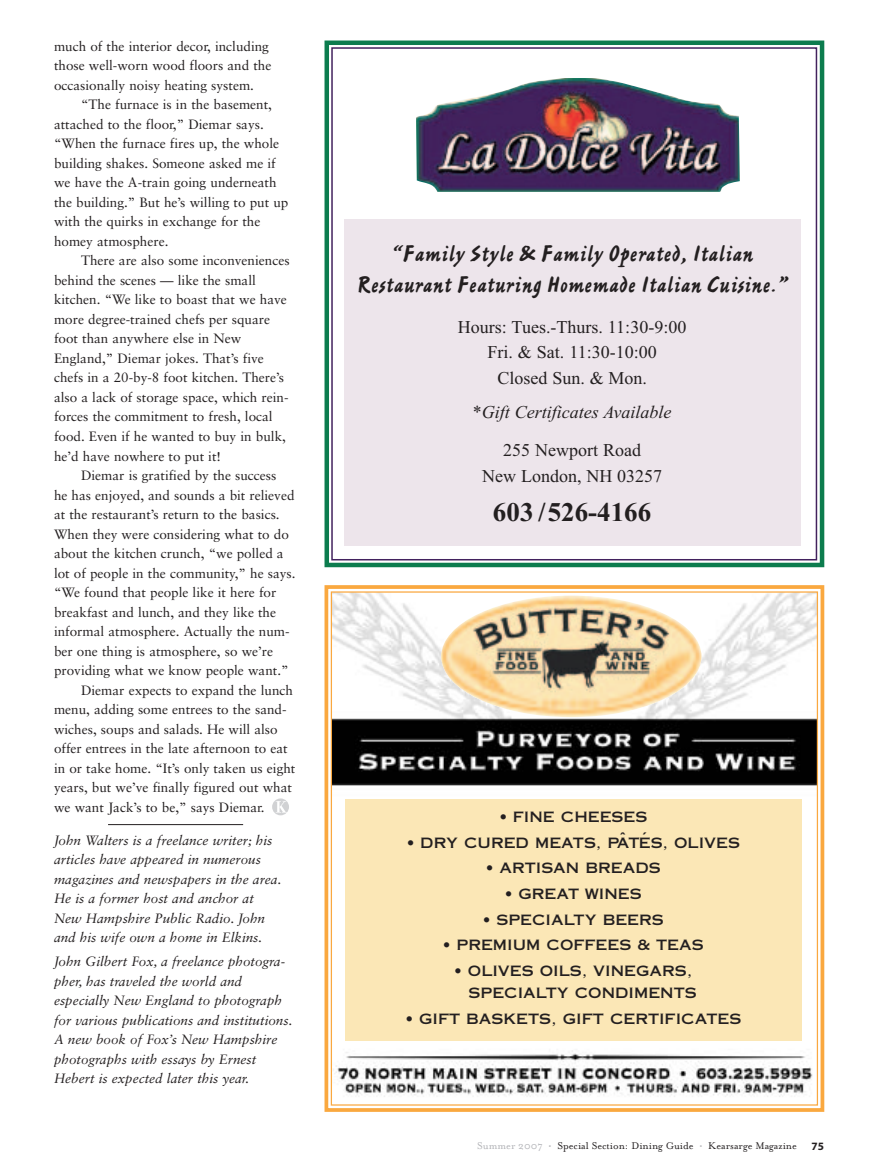
<style>
.page{position:relative;width:878px;height:1175px;background:#fff}
.page>*{position:absolute;margin:0;border:0;box-sizing:border-box;transform-origin:0 0}
.t1{font:27px "Times New Roman PS Bold MT+XYJICM";color:#231f20}
.t2{font:24px/31.5px "Ashley Script MT+KKZZSU";color:#231f20;text-align:center}
.t3{font:18px/25.5px "Times New Roman PSMT+VSZYXM";color:#231f20;text-align:center}
.t4{font:18px "Times New Roman PS Italic MT+KABOFZ";color:#231f20}
.t5{font:14.25px/22.5px "Copperplate Thirty One AB+DQRCKV";color:#231f20}
.t6{font:13.5px/19.5px "Sabon";color:#231f20}
.t7{font:13.5px/19.5px "Sabon Italic Os F";color:#231f20}
.t8{font:11.25px "Mrs Eaves Roman";color:#231f20}
.t9{font:700 11.25px "Myriad Pro";color:#231f20}
.s1{color:#b2b3b7}
</style>
<div class="page">
<hr style="left:108px;top:824px;width:135px;height:1px;background:#231f20">
<svg style="left:272px;top:798px;width:17px;height:17px"></svg>
<svg style="left:276px;top:801px;width:11px;height:11px"></svg>
<div style="left:324px;top:40px;width:500px;height:527px;border:4px solid #0c7c4e"></div>
<div style="left:331px;top:47px;width:486px;height:513px;border:2px solid #42225e"></div>
<img style="left:416px;top:78px;width:323px;height:114px">
<div style="left:344px;top:219px;width:456px;height:326px;background:#ede5eb"></div>
<img style="left:333px;top:593px;width:483px;height:504px">
<div style="left:324px;top:585px;width:500px;height:526px;border:4px solid #faa83f"></div>
<img style="left:441px;top:595px;width:260px;height:122px;border-radius:50%">
<div style="left:345px;top:799px;width:457px;height:242px;background:#fbe7b6"></div>
<p class="t6" style="left:54px;top:37px;width:219px">much of the interior decor, including those well-worn wood floors and the occasionally noisy heating system.</p>
<p class="t6" style="left:54px;top:96px;width:236px;text-indent:27px">“The furnace is in the basement, attached to the floor,” Diemar says. “When the furnace fires up, the whole building shakes. Someone asked me if we have the A-train going underneath the building.” But he’s willing to put up with the quirks in exchange for the homey atmosphere.</p>
<p class="t6" style="left:54px;top:252px;width:237px;text-indent:27px">There are also some inconveniences behind the scenes — like the small kitchen. “We like to boast that we have more degree-trained chefs per square foot than anywhere else in New England,” Diemar jokes. That’s five chefs in a 20-by-8 foot kitchen. There’s also a lack of storage space, which rein&shy;forces the commitment to fresh, local food. Even if he wanted to buy in bulk, he’d have nowhere to put it!</p>
<p class="t6" style="left:81px;top:466px;width:197px">Diemar is gratified by the success</p>
<p class="t6" style="left:54px;top:486px;width:242px">he has enjoyed, and sounds a bit relieved</p>
<p class="t6" style="left:54px;top:505px;width:227px">at the restaurant’s return to the basics.</p>
<p class="t6" style="left:54px;top:525px;width:236px">When they were considering what to do</p>
<p class="t6" style="left:54px;top:544px;width:231px">about the kitchen crunch, “we polled a</p>
<p class="t6" style="left:54px;top:564px;width:243px">lot of people in the community,” he says.</p>
<p class="t6" style="left:54px;top:583px;width:224px">“We found that people like it here for</p>
<p class="t6" style="left:54px;top:603px;width:224px">breakfast and lunch, and they like the</p>
<p class="t6" style="left:54px;top:622px;width:237px">informal atmosphere. Actually the num-</p>
<p class="t6" style="left:54px;top:642px;width:221px">ber one thing is atmosphere, so we’re</p>
<p class="t6" style="left:54px;top:661px;width:236px">providing what we know people want.”</p>
<p class="t6" style="left:81px;top:681px;width:213px">Diemar expects to expand the lunch</p>
<p class="t6" style="left:54px;top:700px;width:234px">menu, adding some entrees to the sand-</p>
<p class="t6" style="left:54px;top:720px;width:225px">wiches, soups and salads. He will also</p>
<p class="t6" style="left:54px;top:739px;width:235px">offer entrees in the late afternoon to eat</p>
<p class="t6" style="left:54px;top:759px;width:243px">in or take home. “It’s only taken us eight</p>
<p class="t6" style="left:54px;top:778px;width:239px">years, but we’ve finally figured out what</p>
<p class="t6" style="left:54px;top:798px;width:212px">we want Jack’s to be,” says Diemar.</p>
<p class="t7" style="left:54px;top:831px;width:229px">John Walters is a freelance writer; his articles have appeared in numerous magazines and newspapers in the area.<br>He is a former host and anchor at New Hampshire Public Radio. John and his wife own a home in Elkins.</p>
<p class="t7" style="left:54px;top:952px;width:240px">John Gilbert Fox, a freelance photogra&shy;pher, has traveled the world and especially New England to photograph for various publications and institutions.<br>A new book of Fox’s New Hampshire photographs with essays by Ernest Hebert is expected later this year.</p>
<h2 class="t2" style="left:356px;top:240px;width:434px">“Family Style &amp; Family Operated, Italian<br>Restaurant Featuring Homemade Italian Cuisine.”</h2>
<h3 class="t3" style="left:458px;top:314px;width:230px">Hours: Tues.-Thurs. 11:30-9:00<br>Fri. &amp; Sat. 11:30-10:00<br>Closed Sun. &amp; Mon.</h3>
<h3 class="t4" style="left:473px;top:401px;width:200px">*Gift Certificates Available</h3>
<h3 class="t3" style="left:482px;top:437px;width:181px">255 Newport Road<br>New London, NH 03257</h3>
<h1 class="t1" style="left:493px;top:495px;width:160px">603 / 526-4166</h1>
<p class="t5" style="left:499px;top:807px;width:149px">• FINE CHEESES</p>
<p class="t5" style="left:407px;top:833px;width:334px">• DRY CURED MEATS, PATˆ ES, OLIVES</p>
<p class="t5" style="left:641px;top:829px;width:6px">´</p>
<p class="t5" style="left:486px;top:858px;width:176px">• ARTISAN BREADS</p>
<p class="t5" style="left:505px;top:884px;width:138px">• GREAT WINES</p>
<p class="t5" style="left:483px;top:909px;width:182px">• SPECIALTY BEERS</p>
<p class="t5" style="left:443px;top:935px;width:262px">• PREMIUM COFFEES &amp; TEAS</p>
<p class="t5" style="left:468px;top:960px;width:229px;text-indent:-14px">• OLIVES OILS, VINEGARS,<br>SPECIALTY CONDIMENTS</p>
<p class="t5" style="left:406px;top:1008px;width:337px">• GIFT BASKETS, GIFT CERTIFICATES</p>
<p class="t8" style="left:477px;top:1139px;width:321px"><span class="s1">Summer 2007 •</span> Special Section: Dining Guide <span class="s1">•</span> Kearsarge Magazine</p>
<p class="t9" style="left:811px;top:1142px;width:14px">75</p>
</div>
